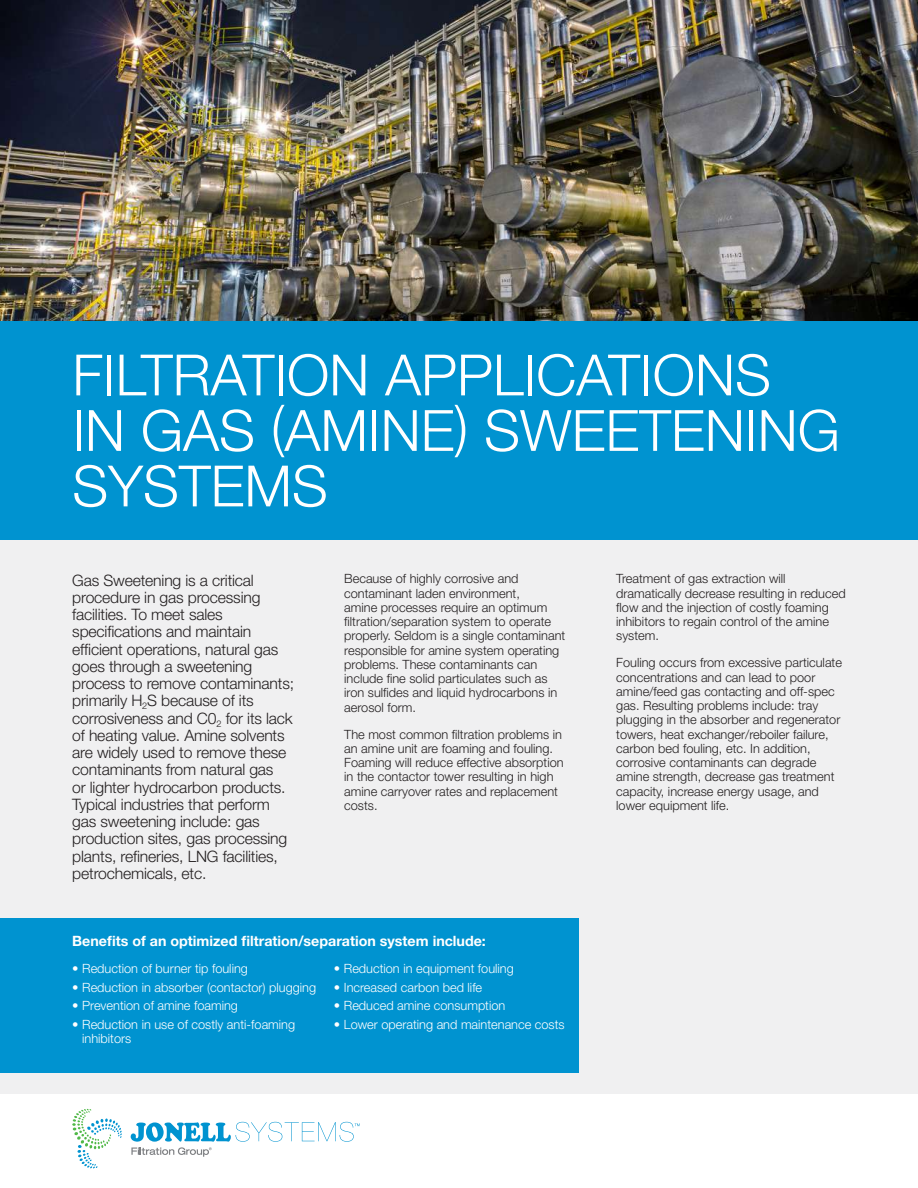
<style>
.page{position:relative;width:918px;height:1188px;background:#fff}
.page>*{position:absolute;margin:0;border:0;box-sizing:border-box;transform-origin:0 0}
.t1{font:300 57px/55.5px "Helvetica Neue";color:#fff}
.t2{font:300 15.75px/17.2px "Helvetica Neue";letter-spacing:-.01em;color:#231f20}
.t3{font:700 14.25px "Helvetica Neue";color:#fff}
.t4{font:300 12.75px/14.2px "Helvetica Neue";color:#231f20}
.t5{font:300 12.75px/14.2px "Helvetica Neue";color:#fff}
</style>
<div class="page">
<div style="left:0;top:530px;width:918px;height:563px;background:#f0f0f1"></div>
<img style="left:0;top:0;width:918px;height:322px">
<div style="left:0;top:322px;width:918px;height:218px;background:#0093d0"></div>
<div style="left:0;top:918px;width:579px;height:155px;background:#0093d0"></div>
<svg style="left:72px;top:1109px;width:50px;height:59px"></svg>
<svg style="left:131px;top:1122px;width:229px;height:35px"></svg>
<h1 class="t1" style="left:72px;top:346px;width:769px">FILTRATION APPLICATIONS<br>IN GAS (AMINE) SWEETENING<br>SYSTEMS</h1>
<p class="t2" style="left:72px;top:571px;width:223px">Gas Sweetening is a critical procedure in gas processing facilities. To meet sales specifications and maintain efficient operations, natural gas goes through a sweetening process to remove contaminants; primarily H<sub>2</sub>S because of its corrosiveness and C0<sub>2</sub> for its lack of heating value. Amine solvents are widely used to remove these contaminants from natural gas<br>or lighter hydrocarbon products.<br>Typical industries that perform gas sweetening include: gas production sites, gas processing plants, refineries, LNG facilities, petrochemicals, etc.</p>
<p class="t4" style="left:344px;top:571px;width:223px">Because of highly corrosive and contaminant laden environment,<br>amine processes require an optimum filtration/separation system to operate properly. Seldom is a single contaminant responsible for amine system operating problems. These contaminants can include fine solid particulates such as iron sulfides and liquid hydrocarbons in aerosol form.</p>
<p class="t4" style="left:344px;top:727px;width:221px">The most common filtration problems in an amine unit are foaming and fouling.<br>Foaming will reduce effective absorption in the contactor tower resulting in high amine carryover rates and replacement costs.</p>
<p class="t3" style="left:72px;top:932px;width:415px">Benefits of an optimized filtration/separation system include:</p>
<p class="t5" style="left:72px;top:961px;width:177px">• Reduction of burner tip fouling</p>
<p class="t5" style="left:72px;top:980px;width:245px">• Reduction in absorber (contactor) plugging</p>
<p class="t5" style="left:72px;top:998px;width:167px">• Prevention of amine foaming</p>
<p class="t5" style="left:82px;top:1017px;width:215px;text-indent:-10px">• Reduction in use of costly anti-foaming inhibitors</p>
<p class="t5" style="left:334px;top:961px;width:181px">• Reduction in equipment fouling</p>
<p class="t5" style="left:334px;top:980px;width:150px">• Increased carbon bed life</p>
<p class="t5" style="left:334px;top:998px;width:173px">• Reduced amine consumption</p>
<p class="t5" style="left:334px;top:1017px;width:232px">• Lower operating and maintenance costs</p>
<p class="t4" style="left:616px;top:571px;width:231px">Treatment of gas extraction will dramatically decrease resulting in reduced flow and the injection of costly foaming inhibitors to regain control of the amine system.</p>
<p class="t4" style="left:616px;top:655px;width:227px">Fouling occurs from excessive particulate concentrations and can lead to poor amine/feed gas contacting and off-spec gas. Resulting problems include: tray plugging in the absorber and regenerator towers, heat exchanger/reboiler failure, carbon bed fouling, etc. In addition, corrosive contaminants can degrade amine strength, decrease gas treatment capacity, increase energy usage, and lower equipment life.</p>
</div>
